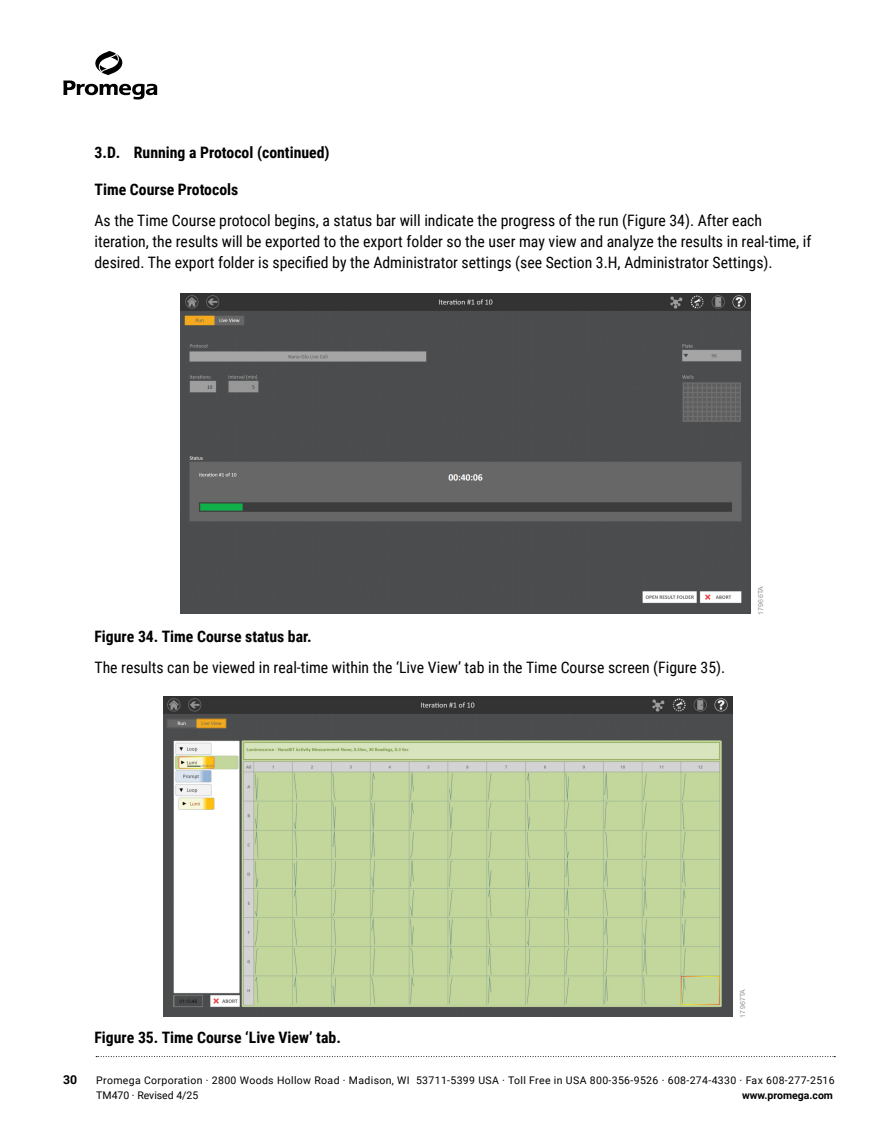
<style>
.page{position:relative;width:882px;height:1134px;background:#fff}
.page>*{position:absolute;margin:0;border:0;box-sizing:border-box;transform-origin:0 0}
.t1{font:15.75px/21px "Roboto Condensed";color:#000}
.t2{font:700 15.75px "Roboto Condensed";color:#000}
.t3{font:700 12.25px "Roboto";color:#000}
.t4{font:10.5px/14.9px "Roboto";letter-spacing:.035em;color:#000}
.t5{font:700 10.5px "Roboto";color:#000}
.t6{font:7px "Helvetica Neue";letter-spacing:.02em;color:#939598}
</style>
<div class="page">
<svg style="left:95px;top:51px;width:28px;height:24px"></svg>
<svg style="left:63px;top:81px;width:94px;height:19px"></svg>
<svg style="left:96px;top:1056px;width:739px;height:1px"></svg>
<img style="left:181px;top:294px;width:569px;height:320px">
<img style="left:163px;top:697px;width:570px;height:320px">
<p class="t2" style="left:94px;top:142px;width:237px">3.D. Running a Protocol (continued)</p>
<p class="t2" style="left:94px;top:178px;width:145px">Time Course Protocols</p>
<p class="t1" style="left:94px;top:210px;width:719px">As the Time Course protocol begins, a status bar will indicate the progress of the run (Figure 34). After each iteration, the results will be exported to the export folder so the user may view and analyze the results in real-time, if desired. The export folder is specified by the Administrator settings (see Section 3.H, Administrator Settings).</p>
<p class="t2" style="left:94px;top:625px;width:219px">Figure 34. Time Course status bar.</p>
<p class="t1" style="left:94px;top:657px;width:632px">The results can be viewed in real-time within the ‘Live View’ tab in the Time Course screen (Figure 35).</p>
<p class="t6" style="left:756px;top:615px;width:30px;rotate:-90deg">17966TA</p>
<p class="t2" style="left:94px;top:1026px;width:248px">Figure 35. Time Course ‘Live View’ tab.</p>
<p class="t6" style="left:739px;top:1018px;width:30px;rotate:-90deg">17967TA</p>
<p class="t3" style="left:63px;top:1071px;width:16px">30</p>
<p class="t4" style="left:96px;top:1072px;width:740px">Promega Corporation · 2800 Woods Hollow Road · Madison, WI 53711-5399 USA · Toll Free in USA 800-356-9526 · 608-274-4330 · Fax 608-277-2516<br>TM470 · Revised 4/25</p>
<p class="t5" style="left:742px;top:1088px;width:93px">www.promega.com</p>
</div>
